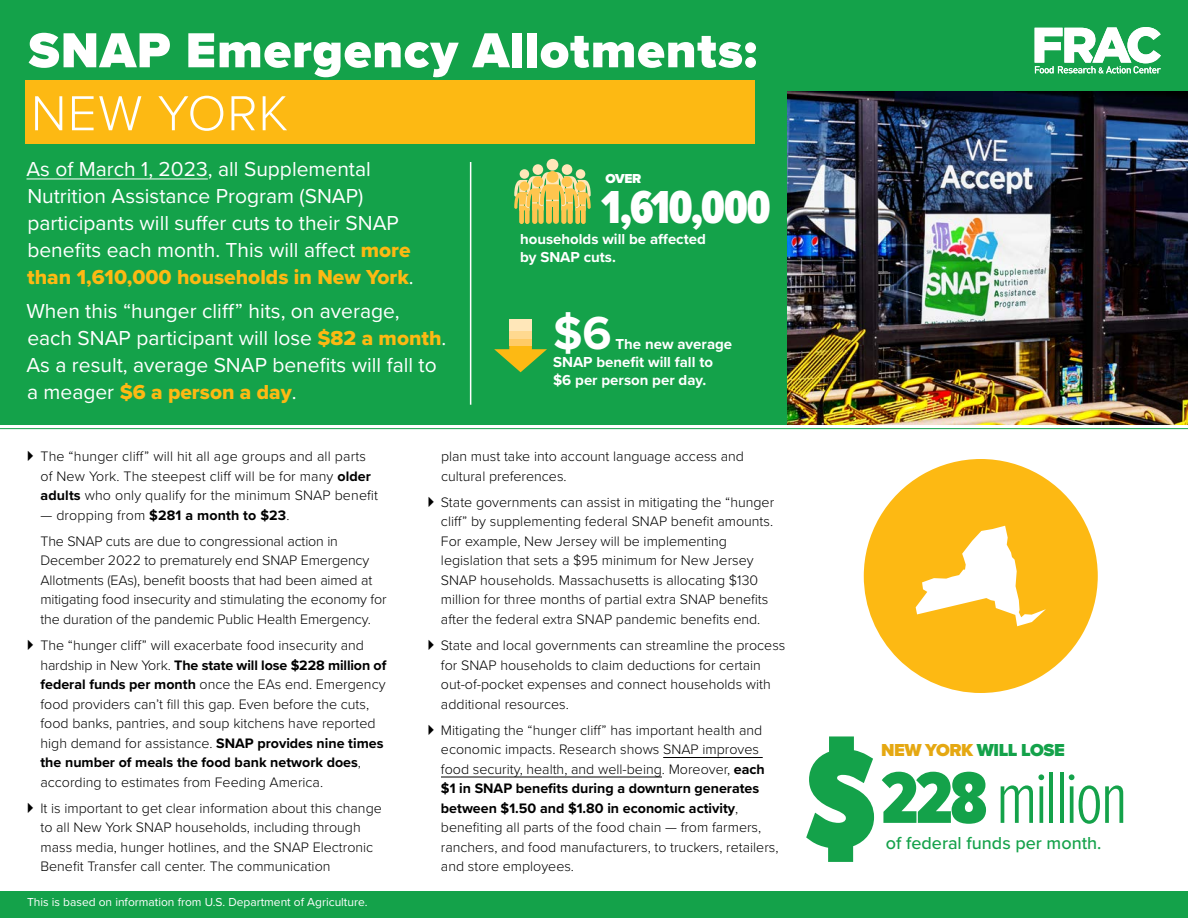
<style>
.page{position:relative;width:1188px;height:918px;background:#fff}
.page>*{position:absolute;margin:0;border:0;box-sizing:border-box;transform-origin:0 0}
.t1{font:300 75.6px "Proxima Nova Ex Cn";letter-spacing:-.035em;color:#14a24a}
.t2{font:900 51px "Proxima Nova";letter-spacing:.015em;color:#fff}
.t3{font:300 51px "Proxima Nova";letter-spacing:.02em;color:#fff}
.t4{font:900 48px "Proxima Nova Ex Cn";letter-spacing:-.02em;color:#fff}
.t5{font:700 48px "Proxima Nova";color:#fff}
.t6{font:21px/27px "Proxima Nova";color:#fff}
.t7{font:21px "Proxima Nova Extrabld";color:#fdb913}
.t8{font:500 18px "Proxima Nova";color:#14a24a}
.t9{font:900 18px "Proxima Nova";letter-spacing:-.025em;color:#14a24a}
.t10{font:700 15px/18px "Proxima Nova";color:#fff}
.t11{font:300 14.25px/19.5px "Proxima Nova";color:#000}
.t12{font:900 13.5px "Proxima Nova";color:#fff}
.t13{font:12px "Proxima Nova";color:#fff}
.s1{font-family:"Proxima Nova Extrabld";color:#fdb913}
.s2{font-family:"Proxima Nova";color:#fff}
.s3{font-weight:700}
.s4{color:#e5a812}
.s5{font-weight:900}
</style>
<div class="page">
<div style="left:0;top:0;width:1188px;height:424px;background:#14a24a"></div>
<div style="left:0;top:891px;width:1188px;height:27px;background:#14a24a"></div>
<hr style="left:0;top:428px;width:1188px;height:1px;background:#14a24a">
<img style="left:788px;top:92px;width:400px;height:332px">
<svg style="left:1035px;top:27px;width:126px;height:46px"></svg>
<hr style="left:470px;top:162px;width:1px;height:243px;background:#fff">
<div style="left:26px;top:81px;width:729px;height:63px;background:#fdb913"></div>
<svg style="left:864px;top:459px;width:234px;height:234px;fill:#fdb913"></svg>
<hr style="left:26px;top:179px;width:182px;height:1px;background:#fff">
<div style="left:520px;top:169px;width:9px;height:10px;background:#ffe7b9;border-radius:50%"></div>
<div style="left:533px;top:164px;width:10px;height:11px;background:#ffe7b9;border-radius:50%"></div>
<div style="left:576px;top:169px;width:9px;height:10px;background:#ffe7b9;border-radius:50%"></div>
<div style="left:562px;top:164px;width:10px;height:11px;background:#ffe7b9;border-radius:50%"></div>
<div style="left:547px;top:159px;width:11px;height:12px;background:#ffe7b9;border-radius:50%"></div>
<svg style="left:514px;top:172px;width:77px;height:52px"></svg>
<svg style="left:494px;top:346px;width:53px;height:26px"></svg>
<div style="left:509px;top:327px;width:23px;height:19px;background:#ffcb66"></div>
<div style="left:509px;top:319px;width:23px;height:20px;background:#ffd990"></div>
<div style="left:509px;top:320px;width:23px;height:11px;background:#ffe7b9"></div>
<svg style="left:806px;top:736px;width:68px;height:126px"></svg>
<hr style="left:663px;top:757px;width:100px;height:1px;background:#000">
<hr style="left:441px;top:777px;width:221px;height:1px;background:#000">
<h2 class="t2" style="left:28px;top:12px;width:730px">SNAP Emergency Allotments:</h2>
<h2 class="t3" style="left:31px;top:75px;width:259px">NEW YORK</h2>
<h3 class="t6" style="left:26px;top:155px;width:386px">As of March 1, 2023, all Supplemental Nutrition Assistance Program (SNAP) participants will suffer cuts to their SNAP benefits each month. This will affect <span class="s1">more</span></h3>
<h3 class="t7" style="left:27px;top:261px;width:388px">than 1,610,000 households in New York<span class="s2">.</span></h3>
<h3 class="t6" style="left:26px;top:296px;width:422px">When this “hunger cliff” hits, on average, each SNAP participant will lose <span class="s1">$82 a month</span>.<br>As a result, average SNAP benefits will fall to</h3>
<h3 class="t7" style="left:27px;top:376px;width:271px"><span class="s2">a meager</span> $6 a person a day<span class="s2">.</span></h3>
<p class="t12" style="left:605px;top:169px;width:37px">OVER</p>
<h3 class="t4" style="left:601px;top:172px;width:171px">1,610,000</h3>
<p class="t10" style="left:520px;top:229px;width:187px">households will be affected by SNAP cuts.</p>
<h3 class="t5" style="left:553px;top:297px;width:60px">$6</h3>
<p class="t10" style="left:553px;top:335px;width:181px;text-indent:62px">The new average<br>SNAP benefit will fall to $6 per person per day.</p>
<p class="t11" style="left:40px;top:446px;width:339px">The “hunger cliff” will hit all age groups and all parts of New York. The steepest cliff will be for many <span class="s3">older adults</span> who only qualify for the minimum SNAP benefit</p>
<p class="t11" style="left:40px;top:501px;width:299px;line-height:26.2px">— dropping from <span class="s3">$281 a month to $23</span>.<br>The SNAP cuts are due to congressional action in</p>
<p class="t11" style="left:40px;top:550px;width:348px">December 2022 to prematurely end SNAP Emergency Allotments (EAs), benefit boosts that had been aimed at mitigating food insecurity and stimulating the economy for the duration of the pandemic Public Health Emergency.</p>
<p class="t11" style="left:40px;top:635px;width:347px">The “hunger cliff” will exacerbate food insecurity and hardship in New York. <span class="s3">The state will lose $228 million of federal funds per month</span> once the EAs end. Emergency food providers can’t fill this gap. Even before the cuts, food banks, pantries, and soup kitchens have reported high demand for assistance. <span class="s3">SNAP provides nine times the number of meals the food bank network does</span>, according to estimates from Feeding America.</p>
<p class="t11" style="left:40px;top:798px;width:343px">It is important to get clear information about this change to all New York SNAP households, including through mass media, hunger hotlines, and the SNAP Electronic Benefit Transfer call center. The communication</p>
<p class="t13" style="left:27px;top:893px;width:342px">This is based on information from U.S. Department of Agriculture.</p>
<p class="t11" style="left:441px;top:446px;width:305px">plan must take into account language access and cultural preferences.</p>
<p class="t11" style="left:441px;top:492px;width:335px">State governments can assist in mitigating the “hunger cliff” by supplementing federal SNAP benefit amounts.<br>For example, New Jersey will be implementing legislation that sets a $95 minimum for New Jersey SNAP households. Massachusetts is allocating $130 million for three months of partial extra SNAP benefits after the federal extra SNAP pandemic benefits end.</p>
<p class="t11" style="left:441px;top:635px;width:346px">State and local governments can streamline the process for SNAP households to claim deductions for certain out-of-pocket expenses and connect households with additional resources.</p>
<p class="t11" style="left:441px;top:720px;width:339px">Mitigating the “hunger cliff” has important health and economic impacts. Research shows SNAP improves food security, health, and well-being. Moreover, <span class="s3">each $1 in SNAP benefits during a downturn generates between $1.50 and $1.80 in economic activity</span>, benefiting all parts of the food chain — from farmers, ranchers, and food manufacturers, to truckers, retailers, and store employees.</p>
<p class="t9" style="left:881px;top:737px;width:185px"><span class="s4">NEW YORK</span> WILL LOSE</p>
<h1 class="t1" style="left:881px;top:743px;width:248px"><span class="s5">228</span> million</h1>
<p class="t8" style="left:886px;top:830px;width:217px">of federal funds per month.</p>
</div>
